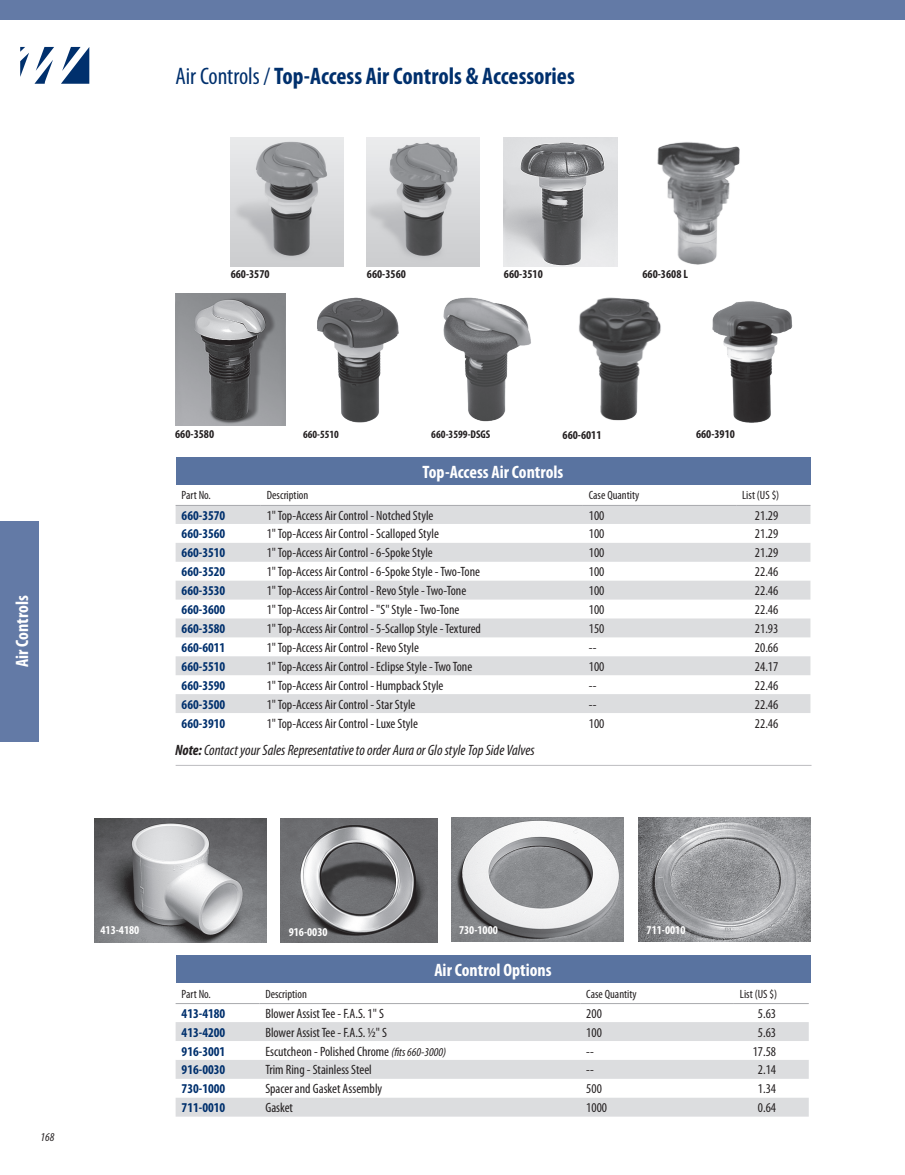
<style>
.page{position:relative;width:905px;height:1175px;background:#fff}
.page>*{position:absolute;margin:0;border:0;box-sizing:border-box;transform-origin:0 0}
.t1{font:700 condensed 24px "Myriad Pro";color:#00306d}
.Part_No__Text{font:700 condensed 18px "Myriad Pro";color:#fff}
.t2{font:italic condensed 15px "Myriad Pro";color:#231f20}
.Table_Body_Text{font:condensed 13.5px "Myriad Pro";color:#231f20}
.Part_No__Text-2{font:700 condensed 13.5px "Myriad Pro";color:#00306d}
.List___Decimal_Tab_T{font:condensed 13.5px "Myriad Pro";color:#231f20}
.Table_Header_Text{font:condensed 12px "Myriad Pro";color:#231f20}
.Paragraph_Style_1{font:700 condensed 12px "Myriad Pro";color:#231f20}
.Paragraph_Style_1-2{font:700 condensed 12px "Myriad Pro";color:#fff}
.t3{font:italic condensed 12px "Myriad Pro";color:#231f20}
.Paragraph_Style_1-3{font:700 condensed 11.25px "Myriad Pro";color:#231f20}
.Paragraph_Style_1-4{font:700 condensed 11.1px "Myriad Pro";color:#231f20}
.s1{font-weight:400}
.s2{font-weight:700}
.s3{font-style:italic;font-size:12px}
</style>
<div class="page">
<svg style="left:61px;top:47px;width:28px;height:37px"></svg>
<svg style="left:20px;top:47px;width:34px;height:37px"></svg>
<svg style="left:904px;top:0;width:1px;height:20px"></svg>
<div style="left:0;top:0;width:904px;height:20px;background:#637aa6"></div>
<div style="left:0;top:521px;width:38px;height:220px;background:#637aa6"></div>
<img style="left:503px;top:138px;width:115px;height:129px">
<img style="left:657px;top:142px;width:83px;height:123px">
<img style="left:175px;top:294px;width:111px;height:131px">
<img style="left:444px;top:297px;width:87px;height:125px">
<img style="left:579px;top:297px;width:82px;height:124px">
<div style="left:176px;top:457px;width:634px;height:27px;background:#5973a0"></div>
<svg style="left:176px;top:506px;width:634px;height:207px;fill:#dcdddf"></svg>
<hr style="left:176px;top:505px;width:85px;height:1px;background:#a8a9ad">
<hr style="left:261px;top:505px;width:322px;height:1px;background:#a8a9ad">
<hr style="left:583px;top:505px;width:153px;height:1px;background:#a8a9ad">
<hr style="left:736px;top:505px;width:74px;height:1px;background:#a8a9ad">
<img style="left:94px;top:818px;width:172px;height:124px">
<img style="left:638px;top:817px;width:172px;height:124px">
<img style="left:452px;top:817px;width:172px;height:124px">
<img style="left:281px;top:818px;width:156px;height:124px">
<svg style="left:176px;top:1022px;width:632px;height:94px;fill:#dcdddf"></svg>
<hr style="left:176px;top:1003px;width:83px;height:1px;background:#a8a9ad">
<hr style="left:259px;top:1003px;width:321px;height:1px;background:#a8a9ad">
<hr style="left:580px;top:1003px;width:154px;height:1px;background:#a8a9ad">
<hr style="left:734px;top:1003px;width:74px;height:1px;background:#a8a9ad">
<div style="left:176px;top:955px;width:634px;height:27px;background:#5973a0"></div>
<hr style="left:176px;top:765px;width:635px;height:1px;background:#bcbdc0">
<img style="left:712px;top:301px;width:81px;height:122px">
<img style="left:231px;top:138px;width:112px;height:129px">
<img style="left:367px;top:137px;width:113px;height:130px">
<img style="left:317px;top:297px;width:82px;height:126px">
<p class="t1" style="left:175px;top:62px;width:401px"><span class="s1">Air Controls /</span> Top-Access Air Controls &amp; Accessories</p>
<p class="Part_No__Text" style="left:12px;top:667px;width:73px;rotate:-90deg">Air Controls</p>
<p class="Paragraph_Style_1" style="left:231px;top:267px;width:40px">660-3570</p>
<p class="Paragraph_Style_1" style="left:367px;top:267px;width:40px">660-3560</p>
<p class="Paragraph_Style_1" style="left:504px;top:267px;width:40px">660-3510</p>
<p class="Paragraph_Style_1" style="left:642px;top:267px;width:47px">660-3608 L</p>
<p class="Paragraph_Style_1" style="left:175px;top:427px;width:40px">660-3580</p>
<p class="Paragraph_Style_1-4" style="left:303px;top:428px;width:37px">660-5510</p>
<p class="Paragraph_Style_1-3" style="left:431px;top:428px;width:60px">660-3599-DSGS</p>
<p class="Paragraph_Style_1" style="left:562px;top:428px;width:40px">660-6011</p>
<p class="Part_No__Text" style="left:422px;top:462px;width:142px">Top-Access Air Controls</p>
<p class="Paragraph_Style_1" style="left:696px;top:427px;width:40px">660-3910</p>
<p class="Table_Header_Text" style="left:182px;top:489px;width:31px">Part No.</p>
<p class="Table_Header_Text" style="left:267px;top:489px;width:43px">Description</p>
<p class="Table_Header_Text" style="left:589px;top:489px;width:52px">Case Quantity</p>
<p class="Table_Header_Text" style="left:742px;top:489px;width:39px">List (US $)</p>
<p class="Part_No__Text-2" style="left:182px;top:507px;width:45px">660-3570</p>
<p class="Table_Body_Text" style="left:267px;top:508px;width:168px">1" Top-Access Air Control - Notched Style</p>
<p class="Table_Body_Text" style="left:589px;top:508px;width:17px">100</p>
<p class="List___Decimal_Tab_T" style="left:755px;top:508px;width:25px">21.29</p>
<p class="Part_No__Text-2" style="left:182px;top:526px;width:45px">660-3560</p>
<p class="Table_Body_Text" style="left:267px;top:526px;width:174px">1" Top-Access Air Control - Scalloped Style</p>
<p class="Table_Body_Text" style="left:589px;top:526px;width:17px">100</p>
<p class="List___Decimal_Tab_T" style="left:755px;top:526px;width:25px">21.29</p>
<p class="Part_No__Text-2" style="left:182px;top:545px;width:45px">660-3510</p>
<p class="Table_Body_Text" style="left:267px;top:545px;width:167px">1" Top-Access Air Control - 6-Spoke Style</p>
<p class="Table_Body_Text" style="left:589px;top:545px;width:17px">100</p>
<p class="List___Decimal_Tab_T" style="left:755px;top:545px;width:25px">21.29</p>
<p class="Part_No__Text-2" style="left:182px;top:564px;width:45px">660-3520</p>
<p class="Table_Body_Text" style="left:267px;top:564px;width:215px">1" Top-Access Air Control - 6-Spoke Style - Two-Tone</p>
<p class="Table_Body_Text" style="left:589px;top:564px;width:17px">100</p>
<p class="List___Decimal_Tab_T" style="left:755px;top:564px;width:25px">22.46</p>
<p class="Part_No__Text-2" style="left:182px;top:583px;width:45px">660-3530</p>
<p class="Table_Body_Text" style="left:267px;top:583px;width:201px">1" Top-Access Air Control - Revo Style - Two-Tone</p>
<p class="Table_Body_Text" style="left:589px;top:583px;width:17px">100</p>
<p class="List___Decimal_Tab_T" style="left:755px;top:583px;width:25px">22.46</p>
<p class="Part_No__Text-2" style="left:182px;top:602px;width:45px">660-3600</p>
<p class="Table_Body_Text" style="left:267px;top:602px;width:194px">1" Top-Access Air Control - "S" Style - Two-Tone</p>
<p class="Table_Body_Text" style="left:589px;top:602px;width:17px">100</p>
<p class="List___Decimal_Tab_T" style="left:755px;top:602px;width:25px">22.46</p>
<p class="Part_No__Text-2" style="left:182px;top:621px;width:45px">660-3580</p>
<p class="Table_Body_Text" style="left:267px;top:621px;width:216px">1" Top-Access Air Control - 5-Scallop Style - Textured</p>
<p class="Table_Body_Text" style="left:589px;top:621px;width:17px">150</p>
<p class="List___Decimal_Tab_T" style="left:755px;top:621px;width:25px">21.93</p>
<p class="Part_No__Text-2" style="left:182px;top:640px;width:45px">660-6011</p>
<p class="Table_Body_Text" style="left:267px;top:640px;width:154px">1" Top-Access Air Control - Revo Style</p>
<p class="Table_Body_Text" style="left:589px;top:640px;width:9px">--</p>
<p class="List___Decimal_Tab_T" style="left:755px;top:640px;width:25px">20.66</p>
<p class="Part_No__Text-2" style="left:182px;top:659px;width:45px">660-5510</p>
<p class="Table_Body_Text" style="left:267px;top:659px;width:207px">1" Top-Access Air Control - Eclipse Style - Two Tone</p>
<p class="Table_Body_Text" style="left:589px;top:659px;width:17px">100</p>
<p class="List___Decimal_Tab_T" style="left:755px;top:659px;width:25px">24.17</p>
<p class="Part_No__Text-2" style="left:182px;top:678px;width:45px">660-3590</p>
<p class="Table_Body_Text" style="left:267px;top:678px;width:178px">1" Top-Access Air Control - Humpback Style</p>
<p class="Table_Body_Text" style="left:589px;top:678px;width:9px">--</p>
<p class="List___Decimal_Tab_T" style="left:755px;top:678px;width:25px">22.46</p>
<p class="Part_No__Text-2" style="left:182px;top:696px;width:45px">660-3500</p>
<p class="Table_Body_Text" style="left:267px;top:697px;width:150px">1" Top-Access Air Control - Star Style</p>
<p class="Table_Body_Text" style="left:589px;top:697px;width:9px">--</p>
<p class="List___Decimal_Tab_T" style="left:755px;top:697px;width:25px">22.46</p>
<p class="Part_No__Text-2" style="left:182px;top:715px;width:45px">660-3910</p>
<p class="Table_Body_Text" style="left:267px;top:715px;width:153px">1" Top-Access Air Control - Luxe Style</p>
<p class="Table_Body_Text" style="left:589px;top:715px;width:17px">100</p>
<p class="List___Decimal_Tab_T" style="left:755px;top:715px;width:25px">22.46</p>
<p class="t2" style="left:175px;top:741px;width:361px"><span class="s2">Note:</span> Contact your Sales Representative to order Aura or Glo style Top Side Valves</p>
<p class="t3" style="left:40px;top:1130px;width:15px">168</p>
<p class="Paragraph_Style_1-2" style="left:100px;top:923px;width:40px">413-4180</p>
<p class="Paragraph_Style_1-2" style="left:289px;top:925px;width:40px">916-0030</p>
<p class="Paragraph_Style_1-2" style="left:459px;top:923px;width:40px">730-1000</p>
<p class="Paragraph_Style_1-2" style="left:646px;top:923px;width:40px">711-0010</p>
<p class="Part_No__Text" style="left:434px;top:959px;width:119px">Air Control Options</p>
<p class="Table_Header_Text" style="left:182px;top:987px;width:31px">Part No.</p>
<p class="Table_Header_Text" style="left:265px;top:987px;width:43px">Description</p>
<p class="Table_Header_Text" style="left:586px;top:987px;width:52px">Case Quantity</p>
<p class="Table_Header_Text" style="left:740px;top:987px;width:39px">List (US $)</p>
<p class="Part_No__Text-2" style="left:182px;top:1005px;width:45px">413-4180</p>
<p class="Table_Body_Text" style="left:265px;top:1006px;width:120px">Blower Assist Tee - F.A.S. 1" S</p>
<p class="Table_Body_Text" style="left:586px;top:1006px;width:17px">200</p>
<p class="List___Decimal_Tab_T" style="left:757px;top:1006px;width:20px">5.63</p>
<p class="Part_No__Text-2" style="left:182px;top:1024px;width:45px">413-4200</p>
<p class="Table_Body_Text" style="left:265px;top:1024px;width:123px">Blower Assist Tee - F.A.S. ½" S</p>
<p class="Table_Body_Text" style="left:586px;top:1024px;width:17px">100</p>
<p class="List___Decimal_Tab_T" style="left:757px;top:1024px;width:20px">5.63</p>
<p class="Part_No__Text-2" style="left:182px;top:1043px;width:45px">916-3001</p>
<p class="Table_Body_Text" style="left:265px;top:1043px;width:182px">Escutcheon - Polished Chrome <span class="s3">(fits 660-3000)</span></p>
<p class="List___Decimal_Tab_T" style="left:752px;top:1043px;width:25px">17.58</p>
<p class="Part_No__Text-2" style="left:182px;top:1062px;width:45px">916-0030</p>
<p class="Table_Body_Text" style="left:265px;top:1062px;width:108px">Trim Ring - Stainless Steel</p>
<p class="Table_Body_Text" style="left:586px;top:1062px;width:9px">--</p>
<p class="List___Decimal_Tab_T" style="left:757px;top:1062px;width:20px">2.14</p>
<p class="Part_No__Text-2" style="left:182px;top:1081px;width:45px">730-1000</p>
<p class="Table_Body_Text" style="left:265px;top:1081px;width:118px">Spacer and Gasket Assembly</p>
<p class="Table_Body_Text" style="left:586px;top:1081px;width:17px">500</p>
<p class="List___Decimal_Tab_T" style="left:757px;top:1081px;width:20px">1.34</p>
<p class="Part_No__Text-2" style="left:182px;top:1100px;width:45px">711-0010</p>
<p class="Table_Body_Text" style="left:265px;top:1100px;width:29px">Gasket</p>
<p class="Table_Body_Text" style="left:586px;top:1100px;width:22px">1000</p>
<p class="List___Decimal_Tab_T" style="left:757px;top:1100px;width:20px">0.64</p>
</div>
